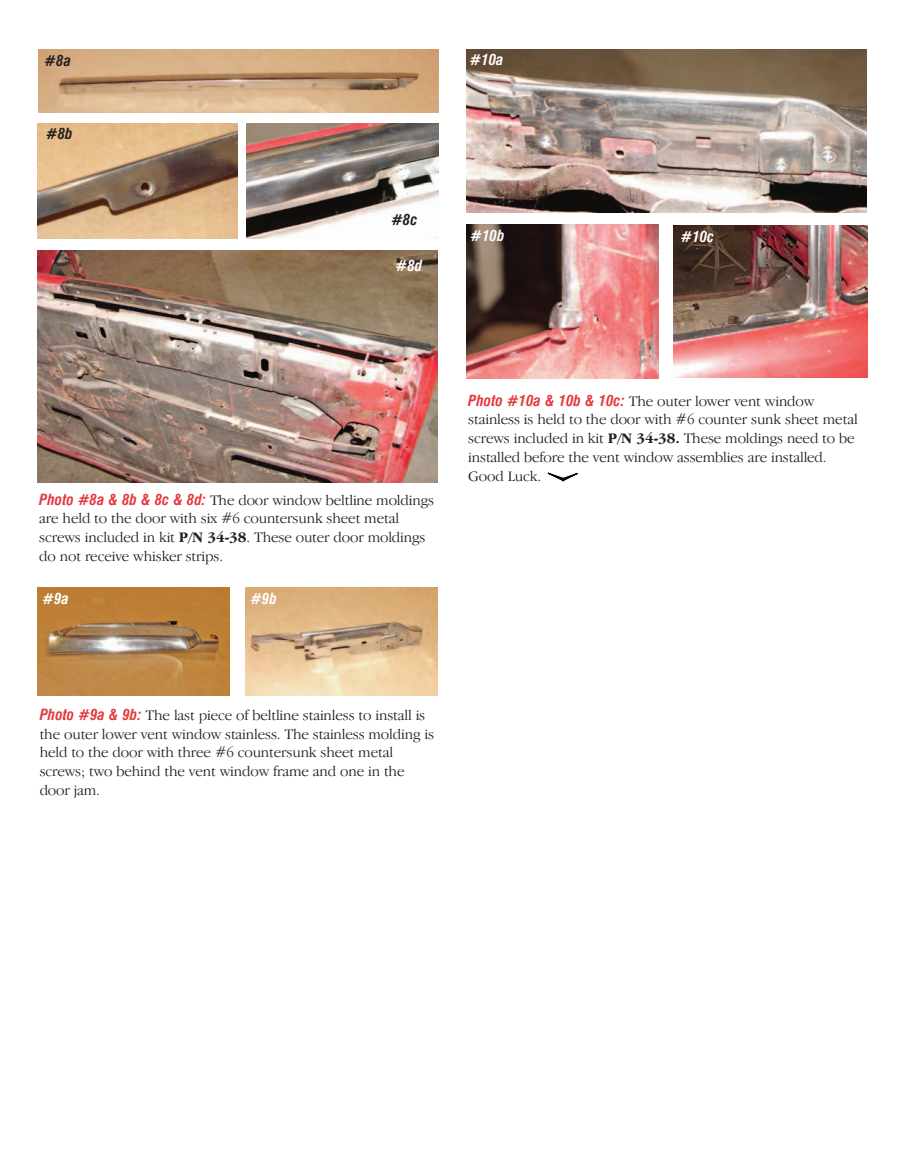
<style>
.page{position:relative;width:905px;height:1175px;background:#fff}
.page>*{position:absolute;margin:0;border:0;box-sizing:border-box;transform-origin:0 0}
.t1{font:300 15px/18.8px "Garamond IT Cby BT";letter-spacing:-.01em;color:#231f20}
.t2{font:italic 700 condensed 15px "Swiss 721 BT";color:#fff}
.t3{font:italic 700 condensed 15px "Swiss 721 BT";color:#231f20}
.s1{font-family:"Swiss 721 BT";font-weight:700;font-style:italic;font-stretch:condensed;color:#e33a3f}
.s2{font-weight:700}
</style>
<div class="page">
<img style="left:674px;top:225px;width:193px;height:152px">
<img style="left:466px;top:49px;width:400px;height:163px">
<img style="left:466px;top:225px;width:192px;height:153px">
<img style="left:37px;top:588px;width:192px;height:107px">
<img style="left:246px;top:587px;width:192px;height:108px">
<img style="left:39px;top:49px;width:400px;height:64px">
<img style="left:38px;top:123px;width:199px;height:116px">
<img style="left:246px;top:123px;width:192px;height:116px">
<img style="left:38px;top:250px;width:400px;height:233px">
<svg style="left:547px;top:472px;width:31px;height:9px"></svg>
<p class="t3" style="left:45px;top:54px;width:28px">#8a</p>
<p class="t3" style="left:46px;top:128px;width:28px">#8b</p>
<p class="t2" style="left:470px;top:54px;width:35px">#10a</p>
<p class="t3" style="left:391px;top:214px;width:28px">#8c</p>
<p class="t2" style="left:396px;top:260px;width:28px">#8d</p>
<p class="t2" style="left:470px;top:230px;width:36px">#10b</p>
<p class="t2" style="left:680px;top:231px;width:35px">#10c</p>
<p class="t1" style="left:39px;top:491px;width:396px"><span class="s1">Photo #8a &amp; 8b &amp; 8c &amp; 8d:</span> The door window beltline moldings are held to the door with six #6 countersunk sheet metal screws included in kit <span class="s2">P/N 34-38</span>. These outer door moldings do not receive whisker strips.</p>
<p class="t2" style="left:42px;top:592px;width:28px">#9a</p>
<p class="t2" style="left:250px;top:592px;width:28px">#9b</p>
<p class="t1" style="left:468px;top:392px;width:391px"><span class="s1">Photo #10a &amp; 10b &amp; 10c:</span> The outer lower vent window stainless is held to the door with #6 counter sunk sheet metal screws included in kit <span class="s2">P/N 34-38.</span> These moldings need to be installed before the vent window assemblies are installed.<br>Good Luck.</p>
<p class="t1" style="left:40px;top:707px;width:396px"><span class="s1">Photo #9a &amp; 9b:</span> The last piece of beltline stainless to install is the outer lower vent window stainless. The stainless molding is held to the door with three #6 countersunk sheet metal screws; two behind the vent window frame and one in the door jam.</p>
</div>
